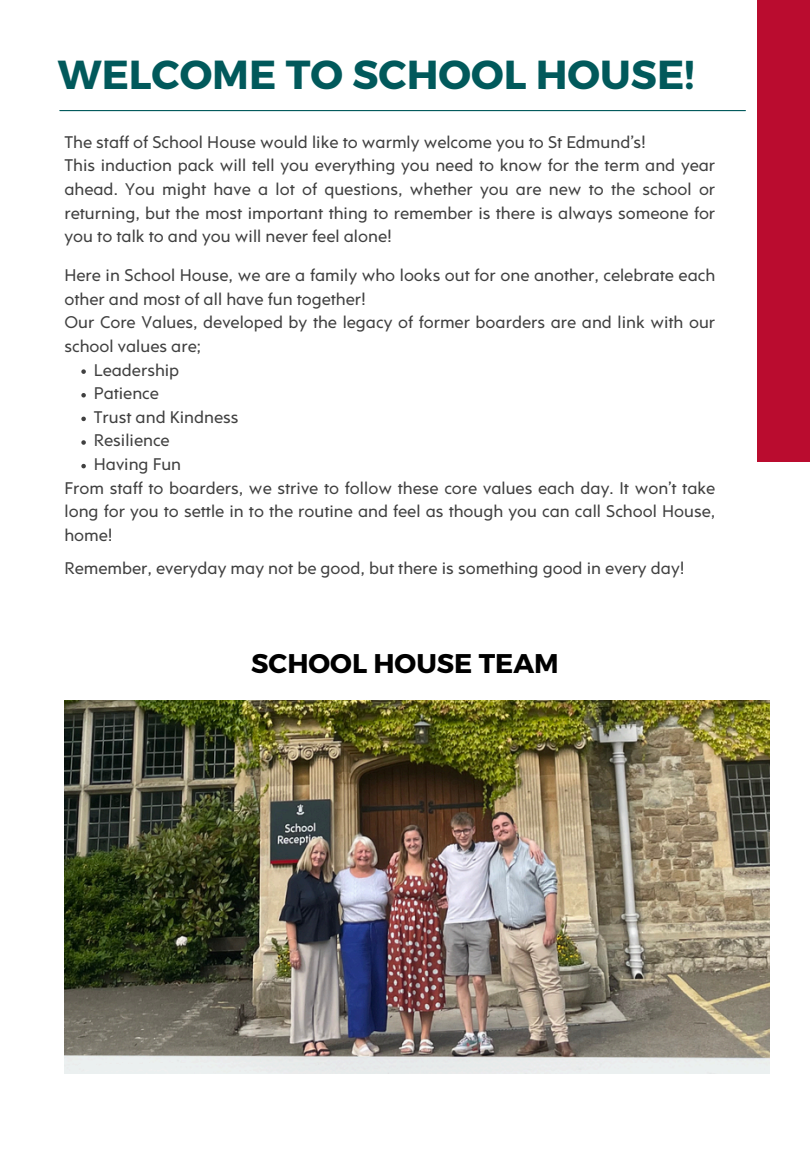
<style>
.page{position:relative;width:810px;height:1170px;background:#fff}
.page>*{position:absolute;margin:0;border:0;box-sizing:border-box;transform-origin:0 0}
.t1{font:700 40.5px "Montserrat";color:#01595b}
.t2{font:700 27px "Montserrat";color:#000}
.t3{font:17.25px/23.7px "Rams";color:#404040;text-align:justify}
</style>
<div class="page">
<svg style="left:81px;top:369px;width:5px;height:5px"></svg>
<svg style="left:81px;top:393px;width:5px;height:5px"></svg>
<svg style="left:81px;top:417px;width:5px;height:4px"></svg>
<svg style="left:81px;top:440px;width:5px;height:5px"></svg>
<svg style="left:81px;top:464px;width:5px;height:4px"></svg>
<img style="left:64px;top:701px;width:706px;height:372px">
<div style="left:757px;top:0;width:53px;height:461px;background:#ba0c2f"></div>
<hr style="left:60px;top:110px;width:685px;height:1px;background:#01595b">
<h1 class="t1" style="left:58px;top:48px;width:638px">WELCOME TO SCHOOL HOUSE!</h1>
<p class="t3" style="left:64px;top:132px;width:583px">The staff of School House would like to warmly welcome you to St Edmund’s!</p>
<p class="t3" style="left:64px;top:155px;width:652px">This induction pack will tell you everything you need to know for the term and year ahead. You might have a lot of questions, whether you are new to the school or returning, but the most important thing to remember is there is always someone for you to talk to and you will never feel alone!</p>
<p class="t3" style="left:64px;top:265px;width:652px">Here in School House, we are a family who looks out for one another, celebrate each other and most of all have fun together!</p>
<p class="t3" style="left:64px;top:312px;width:652px">Our Core Values, developed by the legacy of former boarders are and link with our school values are;</p>
<p class="t3" style="left:94px;top:359px;width:87px">Leadership</p>
<p class="t3" style="left:94px;top:383px;width:67px">Patience</p>
<p class="t3" style="left:94px;top:407px;width:146px">Trust and Kindness</p>
<p class="t3" style="left:94px;top:430px;width:77px">Resilience</p>
<p class="t3" style="left:94px;top:454px;width:89px">Having Fun</p>
<p class="t3" style="left:64px;top:478px;width:652px">From staff to boarders, we strive to follow these core values each day. It won’t take long for you to settle in to the routine and feel as though you can call School House, home!</p>
<p class="t3" style="left:64px;top:557px;width:622px">Remember, everyday may not be good, but there is something good in every day!</p>
<p class="t2" style="left:251px;top:646px;width:309px">SCHOOL HOUSE TEAM</p>
</div>
